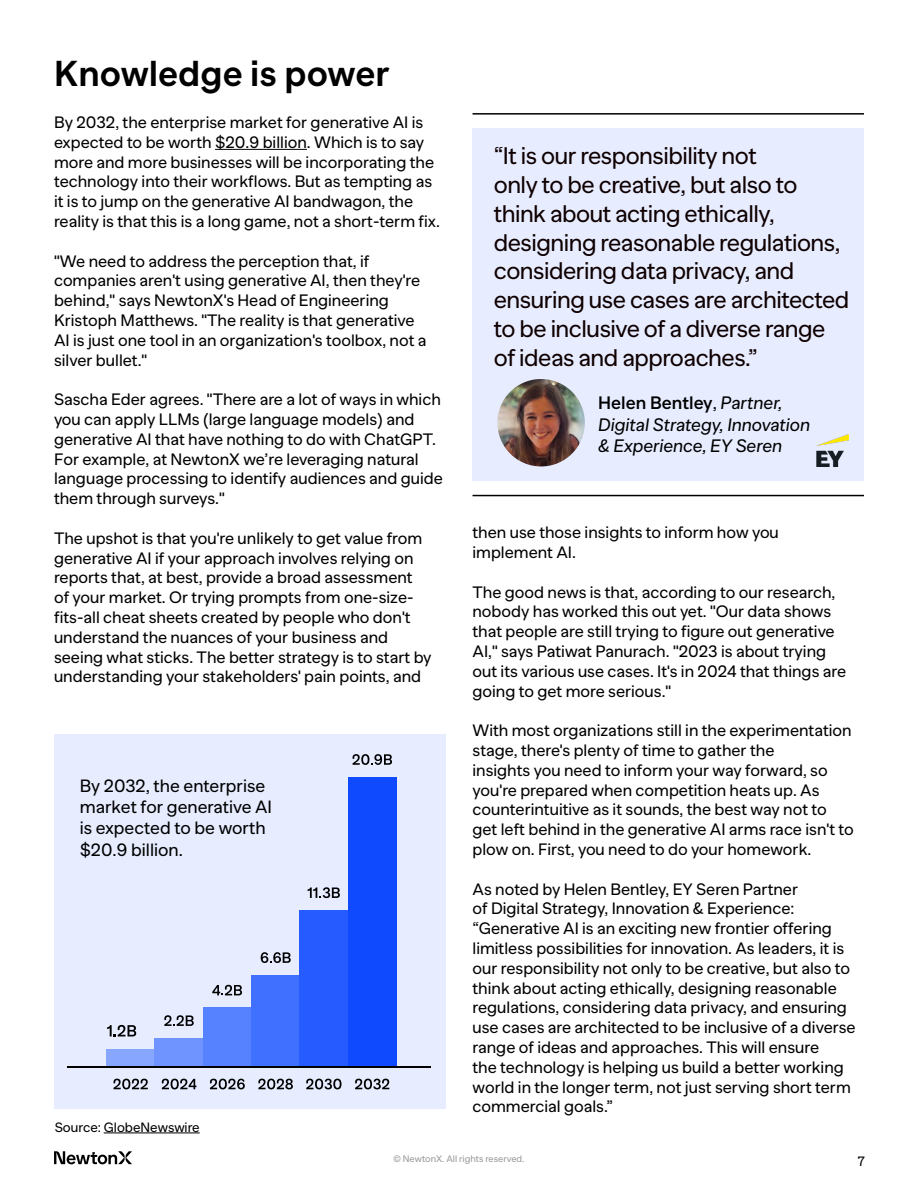
<style>
.page{position:relative;width:918px;height:1188px;background:#fff}
.page>*{position:absolute;margin:0;border:0;box-sizing:border-box;transform-origin:0 0}
.t1{font:700 36px "Banana Grotesk";color:#000}
.t2{font:24px/28.8px "Banana Grotesk";letter-spacing:-.02em;color:#0f0000}
.t3{font:italic 18px/21.6px "Banana Grotesk";color:#000}
.t4{font:17.7px/21.3px "Banana Grotesk";color:#000}
.t5{font:16.5px/19.8px "Banana Grotesk";color:#000}
.t6{font:13.5px "Banana Grotesk";color:#000}
.t7{font:9.3px "Banana Grotesk";color:#999}
.s1{font-weight:600;font-style:normal}
.s2{font-style:normal}
</style>
<div class="page">
<div style="left:472px;top:129px;width:392px;height:352px;background:#e7edff"></div>
<hr style="left:473px;top:113px;width:391px;height:2px;background:#000">
<hr style="left:473px;top:495px;width:391px;height:1px;background:#000">
<img style="left:816px;top:434px;width:32px;height:32px">
<svg style="left:54px;top:1151px;width:78px;height:13px"></svg>
<img style="left:497px;top:379px;width:88px;height:87px;border-radius:44px">
<div style="left:54px;top:734px;width:392px;height:375px;background:#e7edff"></div>
<div style="left:107px;top:1049px;width:48px;height:18px;background:#87a6ff"></div>
<div style="left:155px;top:1038px;width:48px;height:29px;background:#7094ff"></div>
<div style="left:203px;top:1007px;width:48px;height:60px;background:#5782ff"></div>
<div style="left:251px;top:975px;width:49px;height:92px;background:#4070ff"></div>
<div style="left:300px;top:910px;width:48px;height:157px;background:#265cff"></div>
<div style="left:348px;top:777px;width:48px;height:290px;background:#0f4aff"></div>
<svg style="left:113px;top:1079px;width:35px;height:10px"></svg>
<svg style="left:162px;top:1079px;width:35px;height:10px"></svg>
<svg style="left:210px;top:1079px;width:35px;height:10px"></svg>
<svg style="left:258px;top:1079px;width:35px;height:10px"></svg>
<svg style="left:306px;top:1079px;width:36px;height:10px"></svg>
<svg style="left:355px;top:1079px;width:34px;height:10px"></svg>
<svg style="left:164px;top:1015px;width:30px;height:11px"></svg>
<svg style="left:212px;top:985px;width:30px;height:10px"></svg>
<svg style="left:261px;top:952px;width:30px;height:11px"></svg>
<svg style="left:308px;top:887px;width:32px;height:11px"></svg>
<svg style="left:353px;top:754px;width:39px;height:11px"></svg>
<hr style="left:68px;top:1066px;width:363px;height:1px;background:#000">
<hr style="left:104px;top:1133px;width:96px;height:1px;background:#000">
<svg style="left:107px;top:1025px;width:29px;height:11px"></svg>
<hr style="left:215px;top:149px;width:92px;height:1px;background:#000">
<h1 class="t1" style="left:54px;top:53px;width:337px">Knowledge is power</h1>
<p class="t5" style="left:54px;top:113px;width:388px">By 2032, the enterprise market for generative AI is expected to be worth $20.9 billion. Which is to say more and more businesses will be incorporating the technology into their workflows. But as tempting as it is to jump on the generative AI bandwagon, the reality is that this is a long game, not a short-term fix.</p>
<p class="t5" style="left:54px;top:251px;width:374px">"We need to address the perception that, if companies aren't using generative AI, then they're behind," says NewtonX's Head of Engineering Kristoph Matthews. "The reality is that generative AI is just one tool in an organization's toolbox, not a silver bullet."</p>
<p class="t5" style="left:54px;top:390px;width:390px">Sascha Eder agrees. "There are a lot of ways in which you can apply LLMs (large language models) and generative AI that have nothing to do with ChatGPT.<br>For example, at NewtonX we’re leveraging natural language processing to identify audiences and guide them through surveys."</p>
<p class="t5" style="left:54px;top:529px;width:379px">The upshot is that you're unlikely to get value from generative AI if your approach involves relying on reports that, at best, provide a broad assessment of your market. Or trying prompts from one-size&shy;fits-all cheat sheets created by people who don't understand the nuances of your business and seeing what sticks. The better strategy is to start by understanding your stakeholders' pain points, and</p>
<p class="t4" style="left:80px;top:775px;width:194px">By 2032, the enterprise market for generative AI is expected to be worth $20.9 billion.</p>
<p class="t6" style="left:55px;top:1119px;width:146px">Source: GlobeNewswire</p>
<p class="t2" style="left:494px;top:142px;width:357px">“It is our responsibility not<br>only to be creative, but also to think about acting ethically, designing reasonable regulations, considering data privacy, and ensuring use cases are architected to be inclusive of a diverse range of ideas and approaches.”</p>
<p class="t3" style="left:598px;top:392px;width:213px"><span class="s1">Helen Bentley</span><span class="s2">,</span> Partner,<br>Digital Strategy, Innovation &amp; Experience, EY Seren</p>
<p class="t5" style="left:473px;top:523px;width:308px">then use those insights to inform how you implement AI.</p>
<p class="t5" style="left:473px;top:582px;width:375px">The good news is that, according to our research, nobody has worked this out yet. "Our data shows that people are still trying to figure out generative AI," says Patiwat Panurach. "2023 is about trying out its various use cases. It's in 2024 that things are going to get more serious."</p>
<p class="t5" style="left:473px;top:721px;width:383px">With most organizations still in the experimentation stage, there's plenty of time to gather the<br>insights you need to inform your way forward, so you're prepared when competition heats up. As counterintuitive as it sounds, the best way not to get left behind in the generative AI arms race isn't to plow on. First, you need to do your homework.</p>
<p class="t5" style="left:473px;top:879px;width:385px">As noted by Helen Bentley, EY Seren Partner<br>of Digital Strategy, Innovation &amp; Experience: “Generative AI is an exciting new frontier offering limitless possibilities for innovation. As leaders, it is our responsibility not only to be creative, but also to think about acting ethically, designing reasonable regulations, considering data privacy, and ensuring use cases are architected to be inclusive of a diverse range of ideas and approaches. This will ensure<br>the technology is helping us build a better working world in the longer term, not just serving short term commercial goals.”</p>
<p class="t7" style="left:394px;top:1154px;width:132px">© NewtonX. All rights reserved.</p>
<p class="t6" style="left:858px;top:1153px;width:9px">7</p>
</div>
